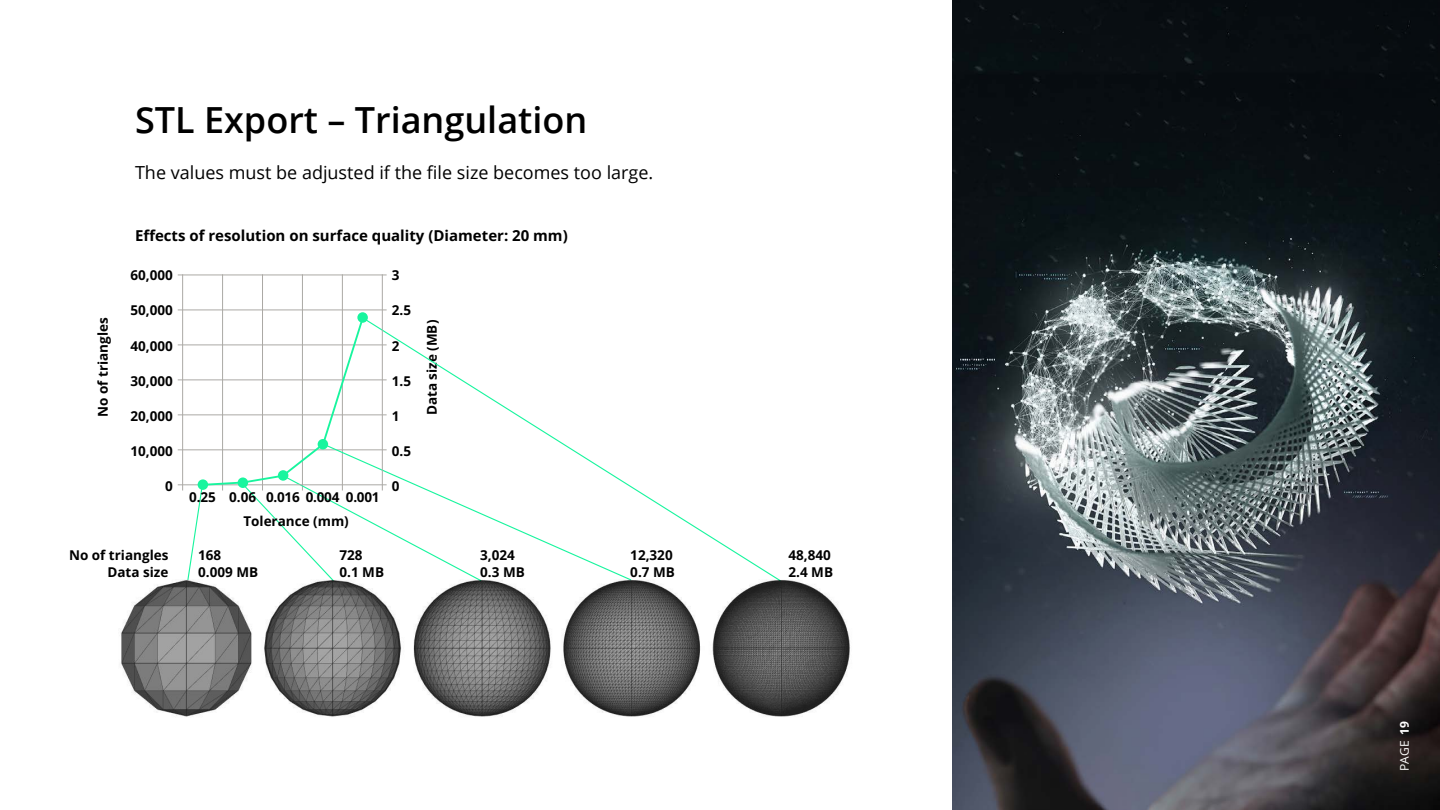
<style>
.page{position:relative;width:1440px;height:810px;background:#fff}
.page>*{position:absolute;margin:0;border:0;box-sizing:border-box;transform-origin:0 0}
.t1{font:600 36px "Open Sans";color:#000}
.t2{font:18px "Open Sans";color:#000}
.t3{font:700 15px "Open Sans";color:#000}
.t4{font:700 13.5px/16.2px "Open Sans";color:#000}
.t5{font:700 13.5px "Open Sans";letter-spacing:-.02em;color:#000}
.t6{font:13.5px "Open Sans";color:#fff}
.t7{font:12px "Open Sans";color:#fff}
.s1{font-weight:700}
</style>
<div class="page">
<img style="left:952px;top:0;width:488px;height:810px">
<hr style="left:182px;top:274px;width:1px;height:216px;background:#aba9a5">
<hr style="left:178px;top:310px;width:209px;height:1px;background:#aba9a5">
<hr style="left:178px;top:275px;width:209px;height:1px;background:#aba9a5">
<hr style="left:222px;top:274px;width:1px;height:216px;background:#aba9a5">
<hr style="left:178px;top:345px;width:209px;height:1px;background:#aba9a5">
<hr style="left:262px;top:274px;width:1px;height:216px;background:#aba9a5">
<hr style="left:178px;top:380px;width:209px;height:1px;background:#aba9a5">
<hr style="left:302px;top:274px;width:1px;height:216px;background:#aba9a5">
<hr style="left:178px;top:415px;width:209px;height:1px;background:#aba9a5">
<hr style="left:342px;top:274px;width:1px;height:216px;background:#aba9a5">
<hr style="left:178px;top:450px;width:209px;height:1px;background:#aba9a5">
<hr style="left:382px;top:274px;width:1px;height:216px;background:#aba9a5">
<hr style="left:178px;top:485px;width:209px;height:1px;background:#aba9a5">
<img style="left:121px;top:576px;width:729px;height:141px">
<svg style="left:357px;top:312px;width:11px;height:11px"></svg>
<svg style="left:187px;top:316px;width:446px;height:266px"></svg>
<h1 class="t1" style="left:135px;top:95px;width:454px">STL Export – Triangulation</h1>
<h2 class="t2" style="left:135px;top:160px;width:520px">The values must be adjusted if the file size becomes too large.</h2>
<p class="t3" style="left:135px;top:225px;width:434px">Effects of resolution on surface quality (Diameter: 20 mm)</p>
<p class="t4" style="left:131px;top:267px;width:44px">60,000</p>
<p class="t4" style="left:392px;top:267px;width:9px">3</p>
<p class="t4" style="left:131px;top:302px;width:44px">50,000</p>
<p class="t4" style="left:392px;top:302px;width:21px">2.5</p>
<p class="t4" style="left:94px;top:417px;width:101px;rotate:-90deg">No of triangles</p>
<p class="t4" style="left:423px;top:415px;width:97px;rotate:-90deg">Data size (MB)</p>
<p class="t4" style="left:131px;top:337px;width:44px">40,000</p>
<p class="t4" style="left:392px;top:337px;width:9px">2</p>
<p class="t4" style="left:131px;top:372px;width:44px">30,000</p>
<p class="t4" style="left:392px;top:372px;width:21px">1.5</p>
<p class="t4" style="left:131px;top:408px;width:44px">20,000</p>
<p class="t4" style="left:392px;top:408px;width:9px">1</p>
<p class="t4" style="left:131px;top:443px;width:44px">10,000</p>
<p class="t4" style="left:392px;top:443px;width:21px">0.5</p>
<p class="t4" style="left:165px;top:478px;width:9px">0</p>
<p class="t5" style="left:189px;top:488px;width:192px">0.25 0.06 0.016 0.004 0.001</p>
<p class="t4" style="left:392px;top:478px;width:9px">0</p>
<p class="t4" style="left:243px;top:513px;width:107px">Tolerance (mm)</p>
<p class="t4" style="left:69px;top:547px;width:101px;text-align:right">No of triangles<br>Data size</p>
<p class="t4" style="left:198px;top:547px;width:62px">168<br>0.009 MB</p>
<p class="t4" style="left:340px;top:547px;width:46px">728<br>0.1 MB</p>
<p class="t4" style="left:480px;top:547px;width:46px">3,024<br>0.3 MB</p>
<p class="t4" style="left:630px;top:547px;width:46px">12,320<br>0.7 MB</p>
<p class="t4" style="left:788px;top:547px;width:46px">48,840<br>2.4 MB</p>
<p class="t7" style="left:1396px;top:771px;width:52px;rotate:-90deg">PAGE <span class="s1">19</span></p>
<p class="t6" style="left:1396px;top:780px;width:58px;rotate:-90deg">PAGE <span class="s1">20</span></p>
</div>
